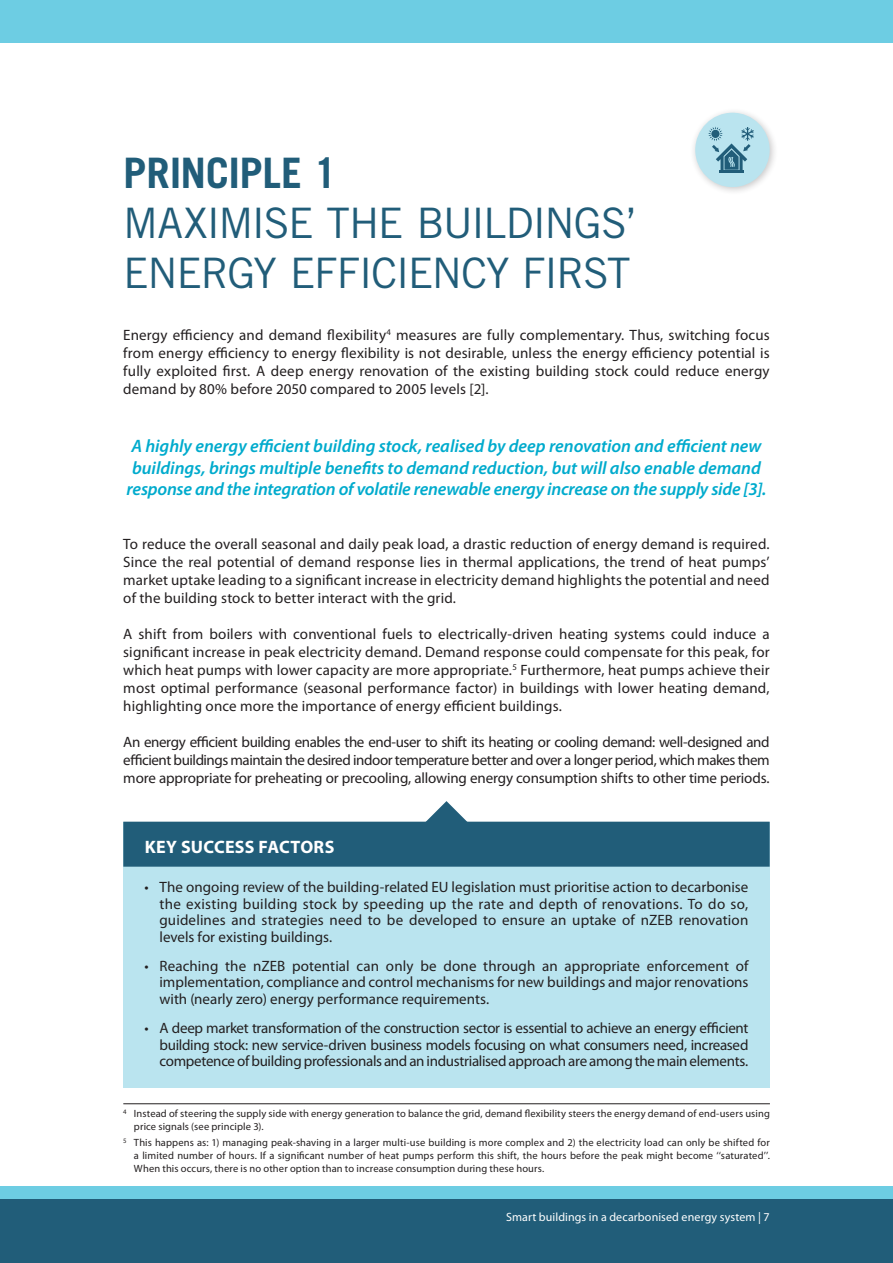
<style>
.page{position:relative;width:893px;height:1263px;background:#fff}
.page>*{position:absolute;margin:0;border:0;box-sizing:border-box;transform-origin:0 0}
.t1{font:42px/50.4px "Trade Gothic";letter-spacing:-.03em;color:#215d79}
.t2{font:700 42px "Trade Gothic";letter-spacing:-.01em;color:#215d79}
.t3{font:italic 600 18px/21.6px "Myriad Pro";letter-spacing:-.005em;color:#00abcd;text-align:center}
.t4{font:700 18px "Myriad Pro";letter-spacing:.015em;color:#fff}
.t5{font:15px/18px "Myriad Pro";color:#231f20;text-align:justify}
.t6{font:12px "Myriad Pro";letter-spacing:.01em;color:#fff}
.t7{font:10.5px/12.6px "Myriad Pro";letter-spacing:.015em;color:#231f20}
</style>
<div class="page">
<div style="left:0;top:1199px;width:893px;height:64px;background:#215d79"></div>
<div style="left:0;top:0;width:893px;height:43px;background:#6dcde3"></div>
<div style="left:0;top:1186px;width:893px;height:13px;background:#6dcde3"></div>
<div style="left:123px;top:822px;width:647px;height:266px;background:#bae4ef"></div>
<div style="left:123px;top:822px;width:647px;height:45px;background:#215d79"></div>
<hr style="left:123px;top:1103px;width:647px;height:1px;background:#231f20">
<svg style="left:425px;top:801px;width:43px;height:21px"></svg>
<div style="left:690px;top:107px;width:88px;height:88px;background:#231f20;opacity:.25"></div>
<div style="left:695px;top:113px;width:75px;height:74px;background:#bae4ef;border-radius:50%"></div>
<hr style="left:719px;top:170px;width:25px;height:3px;background:#215d79">
<svg style="left:708px;top:126px;width:46px;height:44px"></svg>
<h1 class="t2" style="left:123px;top:147px;width:216px">PRINCIPLE 1</h1>
<h1 class="t1" style="left:123px;top:197px;width:515px">MAXIMISE THE BUILDINGS’<br>ENERGY EFFICIENCY FIRST</h1>
<p class="t5" style="left:123px;top:326px;width:648px">Energy efficiency and demand flexibility<sup>4</sup> measures are fully complementary. Thus, switching focus from energy efficiency to energy flexibility is not desirable, unless the energy efficiency potential is fully exploited first. A deep energy renovation of the existing building stock could reduce energy demand by 80% before 2050 compared to 2005 levels [2].</p>
<p class="t3" style="left:127px;top:435px;width:641px">A highly energy efficient building stock, realised by deep renovation and efficient new buildings, brings multiple benefits to demand reduction, but will also enable demand response and the integration of volatile renewable energy increase on the supply side [3].</p>
<p class="t5" style="left:123px;top:535px;width:648px">To reduce the overall seasonal and daily peak load, a drastic reduction of energy demand is required.<br>Since the real potential of demand response lies in thermal applications, the trend of heat pumps’ market uptake leading to a significant increase in electricity demand highlights the potential and need of the building stock to better interact with the grid.</p>
<p class="t5" style="left:123px;top:625px;width:648px">A shift from boilers with conventional fuels to electrically-driven heating systems could induce a significant increase in peak electricity demand. Demand response could compensate for this peak, for which heat pumps with lower capacity are more appropriate.<sup>5</sup> Furthermore, heat pumps achieve their most optimal performance (seasonal performance factor) in buildings with lower heating demand, highlighting once more the importance of energy efficient buildings.</p>
<p class="t5" style="left:123px;top:733px;width:648px">An energy efficient building enables the end-user to shift its heating or cooling demand: well-designed and efficient buildings maintain the desired indoor temperature better and over a longer period, which makes them more appropriate for preheating or precooling, allowing energy consumption shifts to other time periods.</p>
<p class="t4" style="left:145px;top:835px;width:191px">KEY SUCCESS FACTORS</p>
<p class="t5" style="left:159px;top:878px;width:590px;line-height:16.5px;text-indent:-15px">• The ongoing review of the building-related EU legislation must prioritise action to decarbonise the existing building stock by speeding up the rate and depth of renovations. To do so, guidelines and strategies need to be developed to ensure an uptake of nZEB renovation levels for existing buildings.</p>
<p class="t5" style="left:159px;top:957px;width:590px;line-height:16.5px;text-indent:-15px">• Reaching the nZEB potential can only be done through an appropriate enforcement of implementation, compliance and control mechanisms for new buildings and major renovations with (nearly zero) energy performance requirements.</p>
<p class="t5" style="left:159px;top:1019px;width:590px;line-height:16.5px;text-indent:-15px">• A deep market transformation of the construction sector is essential to achieve an energy efficient building stock: new service-driven business models focusing on what consumers need, increased competence of building professionals and an industrialised approach are among the main elements.</p>
<p class="t7" style="left:134px;top:1107px;width:637px;text-indent:-11px"><sup>4</sup> Instead of steering the supply side with energy generation to balance the grid, demand flexibility steers the energy demand of end-users using price signals (see principle 3).</p>
<p class="t7" style="left:134px;top:1136px;width:637px;text-align:justify;text-indent:-11px"><sup>5</sup> This happens as: 1) managing peak-shaving in a larger multi-use building is more complex and 2) the electricity load can only be shifted for a limited number of hours. If a significant number of heat pumps perform this shift, the hours before the peak might become ‘‘saturated’’.<br>When this occurs, there is no other option than to increase consumption during these hours.</p>
<p class="t6" style="left:506px;top:1209px;width:265px">Smart buildings in a decarbonised energy system | 7</p>
</div>
